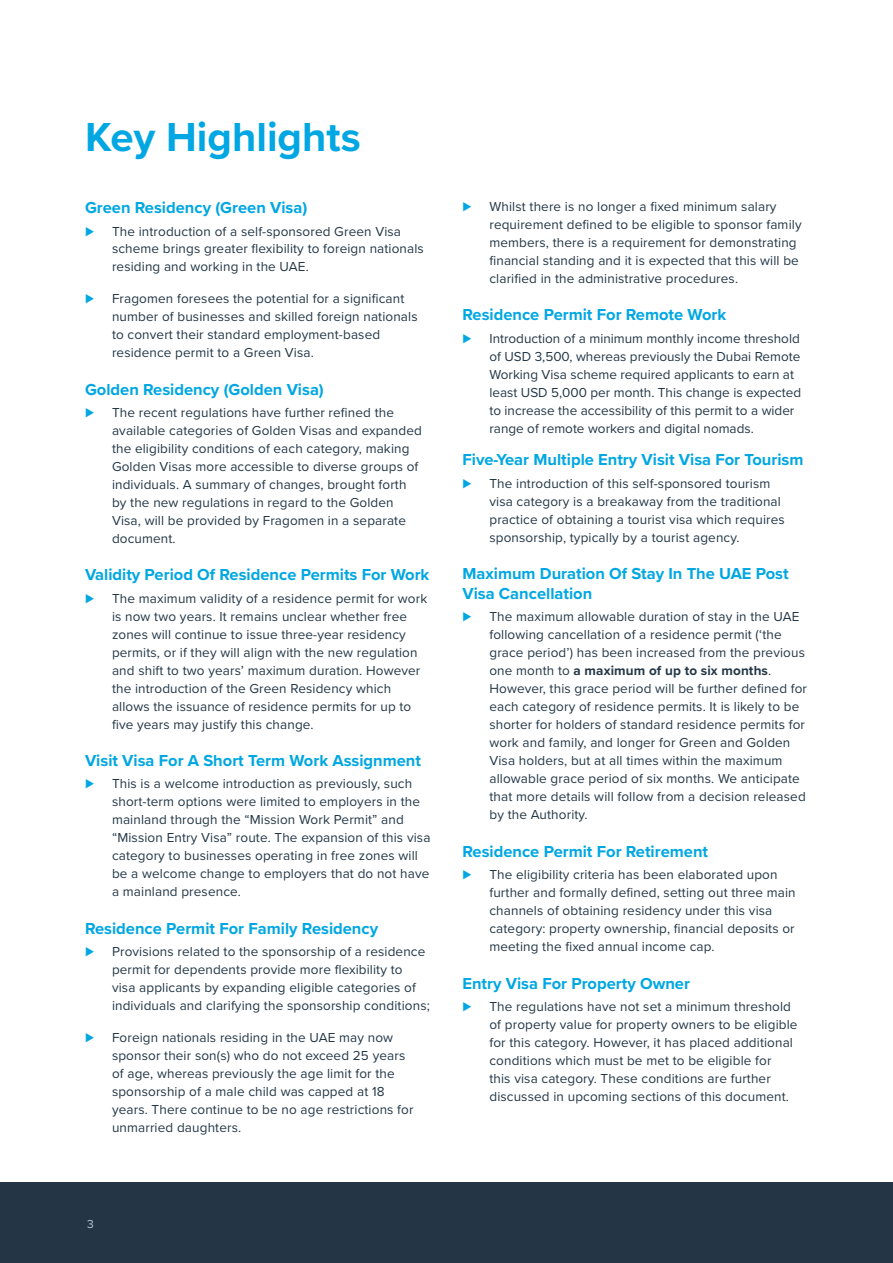
<style>
.page{position:relative;width:893px;height:1263px;background:#fff}
.page>*{position:absolute;margin:0;border:0;box-sizing:border-box;transform-origin:0 0}
.t1{font:700 42px "Proxima Nova";color:#00a7e2}
.t2{font:700 16.5px/19.8px "Proxima Nova";color:#00a7e2}
.t3{font:13.5px/18px "Proxima Nova";letter-spacing:.01em;color:#233746}
.t4{font:12px "Proxima Nova";color:#b7c7d3}
.s1{font-size:15px;color:#00a7e1}
.s2{font-weight:700}
</style>
<div class="page">
<div style="left:0;top:1183px;width:893px;height:80px;background:#243646"></div>
<h1 class="t1" style="left:85px;top:106px;width:277px">Key Highlights</h1>
<p class="t2" style="left:85px;top:197px;width:224px">Green Residency (Green Visa)</p>
<p class="t3" style="left:112px;top:221px;width:313px;text-indent:-27px"><span class="s1">⊲</span> The introduction of a self-sponsored Green Visa scheme brings greater flexibility to foreign nationals residing and working in the UAE.</p>
<p class="t3" style="left:112px;top:289px;width:307px;text-indent:-27px"><span class="s1">⊲</span> Fragomen foresees the potential for a significant number of businesses and skilled foreign nationals to convert their standard employment-based residence permit to a Green Visa.</p>
<p class="t2" style="left:85px;top:379px;width:240px">Golden Residency (Golden Visa)</p>
<p class="t3" style="left:112px;top:403px;width:311px;text-indent:-27px"><span class="s1">⊲</span> The recent regulations have further refined the available categories of Golden Visas and expanded the eligibility conditions of each category, making Golden Visas more accessible to diverse groups of individuals. A summary of changes, brought forth by the new regulations in regard to the Golden Visa, will be provided by Fragomen in a separate document.</p>
<p class="t2" style="left:85px;top:565px;width:346px">Validity Period Of Residence Permits For Work</p>
<p class="t3" style="left:112px;top:588px;width:317px;text-indent:-27px"><span class="s1">⊲</span> The maximum validity of a residence permit for work is now two years. It remains unclear whether free zones will continue to issue three-year residency permits, or if they will align with the new regulation and shift to two years’ maximum duration. However the introduction of the Green Residency which allows the issuance of residence permits for up to five years may justify this change.</p>
<p class="t2" style="left:85px;top:750px;width:338px">Visit Visa For A Short Term Work Assignment</p>
<p class="t3" style="left:112px;top:774px;width:320px;text-indent:-27px"><span class="s1">⊲</span> This is a welcome introduction as previously, such short-term options were limited to employers in the mainland through the “Mission Work Permit” and “Mission Entry Visa” route. The expansion of this visa category to businesses operating in free zones will be a welcome change to employers that do not have a mainland presence.</p>
<p class="t2" style="left:85px;top:918px;width:295px">Residence Permit For Family Residency</p>
<p class="t3" style="left:112px;top:942px;width:319px;text-indent:-27px"><span class="s1">⊲</span> Provisions related to the sponsorship of a residence permit for dependents provide more flexibility to<br>visa applicants by expanding eligible categories of individuals and clarifying the sponsorship conditions;</p>
<p class="t3" style="left:112px;top:1028px;width:303px;text-indent:-27px"><span class="s1">⊲</span> Foreign nationals residing in the UAE may now sponsor their son(s) who do not exceed 25 years of age, whereas previously the age limit for the sponsorship of a male child was capped at 18 years. There continue to be no age restrictions for unmarried daughters.</p>
<p class="t3" style="left:489px;top:197px;width:314px;text-indent:-27px"><span class="s1">⊲</span> Whilst there is no longer a fixed minimum salary requirement defined to be eligible to sponsor family members, there is a requirement for demonstrating financial standing and it is expected that this will be clarified in the administrative procedures.</p>
<p class="t2" style="left:462px;top:305px;width:265px">Residence Permit For Remote Work</p>
<p class="t3" style="left:489px;top:329px;width:313px;text-indent:-27px"><span class="s1">⊲</span> Introduction of a minimum monthly income threshold of USD 3,500, whereas previously the Dubai Remote Working Visa scheme required applicants to earn at least USD 5,000 per month. This change is expected to increase the accessibility of this permit to a wider range of remote workers and digital nomads.</p>
<p class="t2" style="left:462px;top:449px;width:343px">Five-Year Multiple Entry Visit Visa For Tourism</p>
<p class="t3" style="left:489px;top:473px;width:297px;text-indent:-27px"><span class="s1">⊲</span> The introduction of this self-sponsored tourism visa category is a breakaway from the traditional practice of obtaining a tourist visa which requires sponsorship, typically by a tourist agency.</p>
<p class="t2" style="left:462px;top:563px;width:328px">Maximum Duration Of Stay In The UAE Post<br>Visa Cancellation</p>
<p class="t3" style="left:489px;top:607px;width:319px;text-indent:-27px"><span class="s1">⊲</span> The maximum allowable duration of stay in the UAE following cancellation of a residence permit (‘the grace period’) has been increased from the previous one month to <span class="s2">a maximum of up to six months</span>.<br>However, this grace period will be further defined for each category of residence permits. It is likely to be shorter for holders of standard residence permits for work and family, and longer for Green and Golden Visa holders, but at all times within the maximum allowable grace period of six months. We anticipate that more details will follow from a decision released by the Authority.</p>
<p class="t2" style="left:462px;top:841px;width:247px">Residence Permit For Retirement</p>
<p class="t3" style="left:489px;top:865px;width:308px;text-indent:-27px"><span class="s1">⊲</span> The eligibility criteria has been elaborated upon further and formally defined, setting out three main channels of obtaining residency under this visa category: property ownership, financial deposits or meeting the fixed annual income cap.</p>
<p class="t2" style="left:462px;top:973px;width:229px">Entry Visa For Property Owner</p>
<p class="t3" style="left:489px;top:997px;width:310px;text-indent:-27px"><span class="s1">⊲</span> The regulations have not set a minimum threshold of property value for property owners to be eligible for this category. However, it has placed additional conditions which must be met to be eligible for<br>this visa category. These conditions are further discussed in upcoming sections of this document.</p>
<p class="t4" style="left:87px;top:1215px;width:8px">3</p>
</div>
